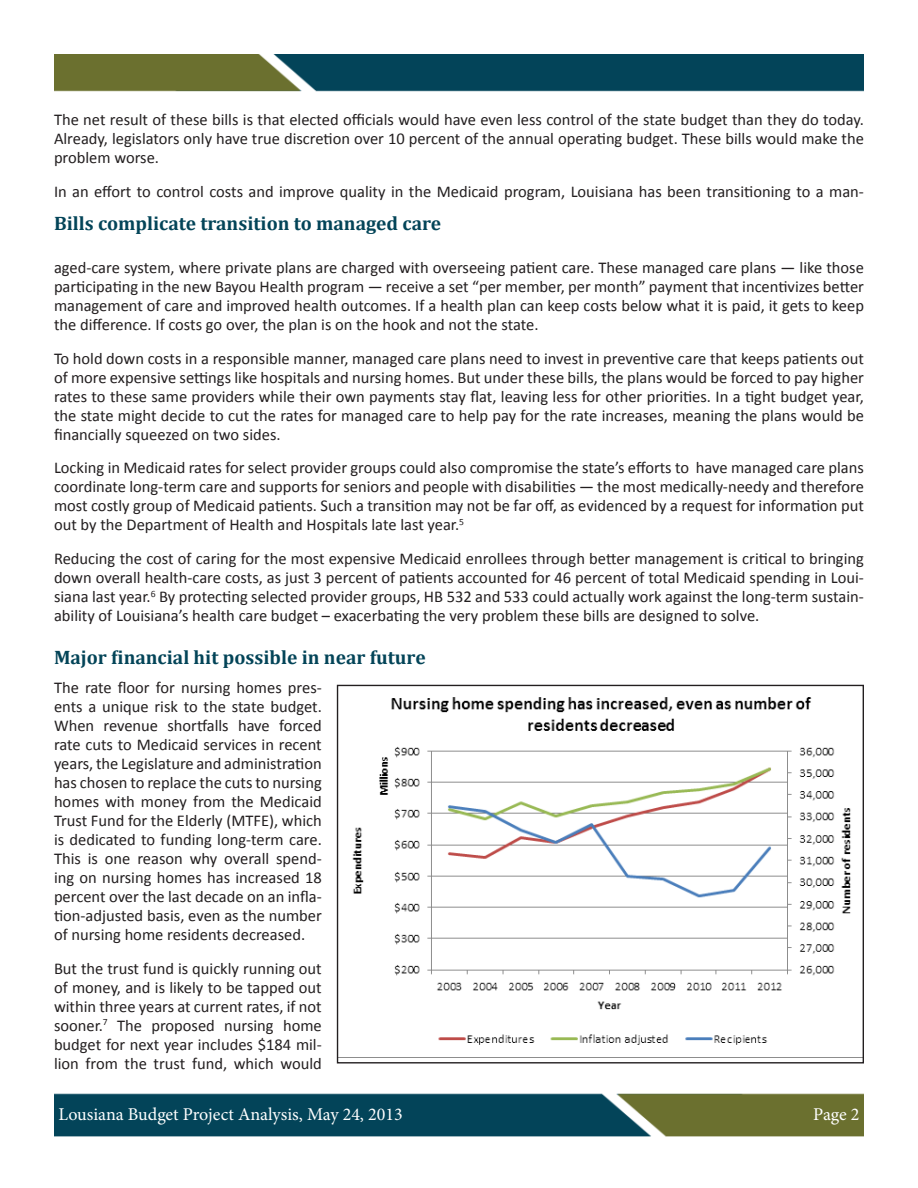
<style>
.page{position:relative;width:918px;height:1188px;background:#fff}
.page>*{position:absolute;margin:0;border:0;box-sizing:border-box;transform-origin:0 0}
.t1{font:700 19.5px "Cambria";color:#034458}
.t2{font:18px "Minion Pro";letter-spacing:-.005em;color:#fff}
.t3{font:16.5px/19px "Calibri";color:#231f20;text-align:justify}
</style>
<div class="page">
<img style="left:54px;top:55px;width:810px;height:37px">
<img style="left:54px;top:1093px;width:810px;height:44px">
<img style="left:339px;top:697px;width:523px;height:361px">
<p class="t3" style="left:54px;top:110px;width:812px">The net result of these bills is that elected officials would have even less control of the state budget than they do today.<br>Already, legislators only have true discretion over 10 percent of the annual operating budget. These bills would make the problem worse.</p>
<p class="t3" style="left:54px;top:182px;width:811px">In an effort to control costs and improve quality in the Medicaid program, Louisiana has been transitioning to a man-</p>
<p class="t1" style="left:54px;top:210px;width:389px">Bills complicate transition to managed care</p>
<p class="t3" style="left:54px;top:258px;width:812px">aged-care system, where private plans are charged with overseeing patient care. These managed care plans — like those participating in the new Bayou Health program — receive a set “per member, per month” payment that incentivizes better management of care and improved health outcomes. If a health plan can keep costs below what it is paid, it gets to keep the difference. If costs go over, the plan is on the hook and not the state.</p>
<p class="t3" style="left:54px;top:349px;width:812px">To hold down costs in a responsible manner, managed care plans need to invest in preventive care that keeps patients out of more expensive settings like hospitals and nursing homes. But under these bills, the plans would be forced to pay higher rates to these same providers while their own payments stay flat, leaving less for other priorities. In a tight budget year, the state might decide to cut the rates for managed care to help pay for the rate increases, meaning the plans would be financially squeezed on two sides.</p>
<p class="t3" style="left:54px;top:459px;width:812px">Locking in Medicaid rates for select provider groups could also compromise the state’s efforts to have managed care plans coordinate long-term care and supports for seniors and people with disabilities — the most medically-needy and therefore most costly group of Medicaid patients. Such a transition may not be far off, as evidenced by a request for information put out by the Department of Health and Hospitals late last year.<sup>5</sup></p>
<p class="t3" style="left:54px;top:549px;width:811px">Reducing the cost of caring for the most expensive Medicaid enrollees through better management is critical to bringing down overall health-care costs, as just 3 percent of patients accounted for 46 percent of total Medicaid spending in Loui&shy;siana last year.<sup>6</sup> By protecting selected provider groups, HB 532 and 533 could actually work against the long-term sustain&shy;ability of Louisiana’s health care budget – exacerbating the very problem these bills are designed to solve.</p>
<p class="t1" style="left:54px;top:644px;width:373px">Major financial hit possible in near future</p>
<p class="t3" style="left:54px;top:678px;width:269px">The rate floor for nursing homes pres&shy;ents a unique risk to the state budget.<br>When revenue shortfalls have forced rate cuts to Medicaid services in recent years, the Legislature and administration has chosen to replace the cuts to nursing homes with money from the Medicaid Trust Fund for the Elderly (MTFE), which is dedicated to funding long-term care.<br>This is one reason why overall spend&shy;ing on nursing homes has increased 18 percent over the last decade on an infla&shy;tion-adjusted basis, even as the number of nursing home residents decreased.</p>
<p class="t3" style="left:54px;top:959px;width:269px">But the trust fund is quickly running out of money, and is likely to be tapped out within three years at current rates, if not sooner.<sup>7</sup> The proposed nursing home budget for next year includes $184 mil&shy;lion from the trust fund, which would</p>
<p class="t2" style="left:58px;top:1102px;width:346px">Lousiana Budget Project Analysis, May 24, 2013</p>
<p class="t2" style="left:813px;top:1102px;width:48px">Page 2</p>
</div>
